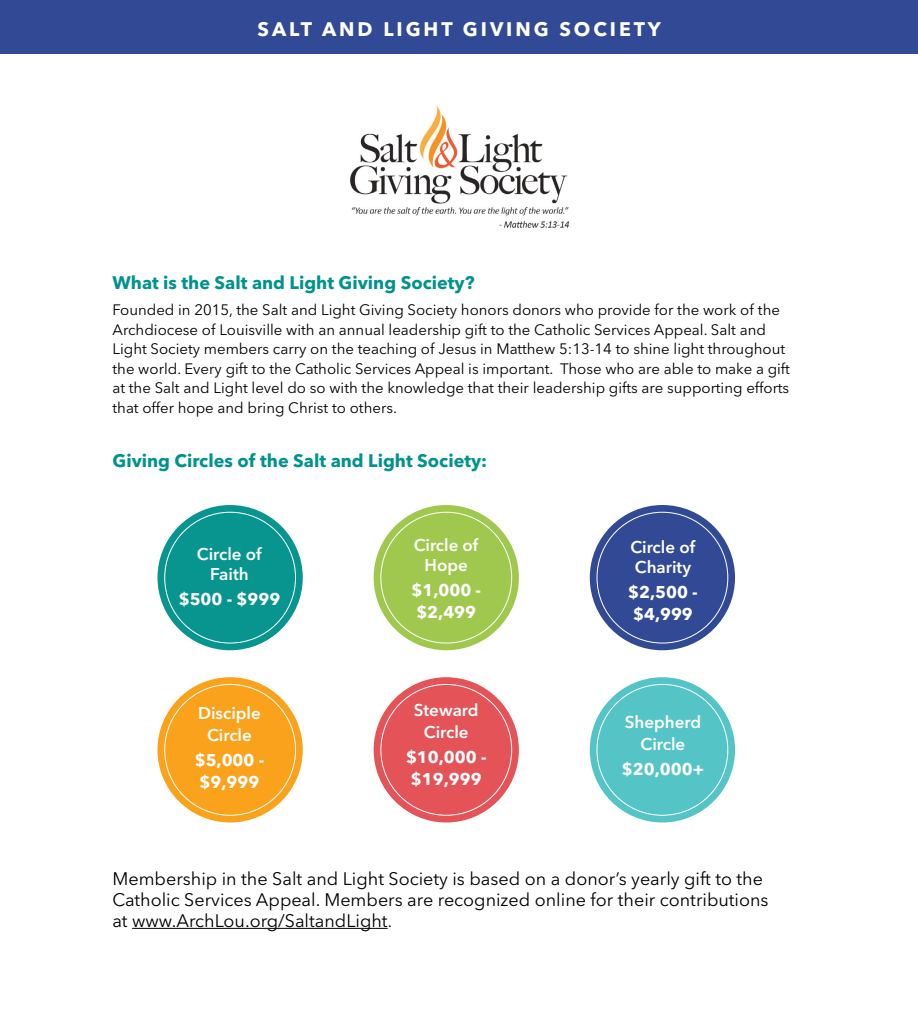
<style>
.page{position:relative;width:918px;height:1026px;background:#fff}
.page>*{position:absolute;margin:0;border:0;box-sizing:border-box;transform-origin:0 0}
.t1{font:700 19.5px "Avenir Next LT Pro";letter-spacing:.15em;color:#fff}
.t2{font:18px/20.7px "Avenir Next LT Pro";color:#000}
.t3{font:700 18px "Avenir Next LT Pro";color:#00938d}
.t4{font:600 16.95px/20.4px "Avenir Next LT Pro";color:#fff;text-align:center}
.t5{font:700 16.95px/22px "Avenir Next LT Pro";color:#fff}
.t6{font:15px/19.5px "Avenir Next LT Pro";color:#000}
.s1{font-size:16.5px}
</style>
<div class="page">
<div style="left:0;top:0;width:918px;height:53px;background:#324995"></div>
<img style="left:350px;top:106px;width:219px;height:122px">
<div style="left:158px;top:505px;width:145px;height:145px;background:#08958f;border-radius:50%"></div>
<div style="left:158px;top:677px;width:145px;height:146px;background:#faa21b;border-radius:50%"></div>
<div style="left:374px;top:505px;width:145px;height:145px;background:#a0c84f;border-radius:50%"></div>
<div style="left:374px;top:677px;width:145px;height:146px;background:#e35358;border-radius:50%"></div>
<div style="left:590px;top:505px;width:145px;height:145px;background:#324995;border-radius:50%"></div>
<div style="left:590px;top:677px;width:145px;height:146px;background:#54c4c7;border-radius:50%"></div>
<hr style="left:132px;top:928px;width:256px;height:1px;background:#000">
<h1 class="t1" style="left:258px;top:17px;width:405px">SALT AND LIGHT GIVING SOCIETY</h1>
<p class="t3" style="left:112px;top:272px;width:364px">What is the Salt and Light Giving Society?</p>
<p class="t6" style="left:112px;top:300px;width:679px">Founded in 2015, the Salt and Light Giving Society honors donors who provide for the work of the Archdiocese of Louisville with an annual leadership gift to the Catholic Services Appeal. Salt and Light Society members carry on the teaching of Jesus in Matthew 5:13-14 to shine light throughout the world. Every gift to the Catholic Services Appeal is important. Those who are able to make a gift at the Salt and Light level do so with the knowledge that their leadership gifts are supporting efforts that offer hope and bring Christ to others.</p>
<p class="t3" style="left:112px;top:450px;width:376px">Giving Circles of the Salt and Light Society:</p>
<p class="t4" style="left:197px;top:543px;width:66px">Circle of<br>Faith</p>
<p class="t5" style="left:179px;top:588px;width:103px">$500 - $999</p>
<p class="t4" style="left:198px;top:702px;width:64px;line-height:22px">Disciple<br>Circle</p>
<p class="t5" style="left:195px;top:749px;width:71px">$5,000 - $9,999</p>
<p class="t4" style="left:414px;top:535px;width:66px">Circle of<br>Hope</p>
<p class="t5" style="left:411px;top:579px;width:71px">$1,000 - $2,499</p>
<p class="t4" style="left:414px;top:699px;width:66px;line-height:22px">Steward<br>Circle</p>
<p class="t5" style="left:406px;top:746px;width:82px">$10,000 - $19,999</p>
<p class="t4" style="left:630px;top:537px;width:66px;text-align:left">Circle of<br>Charity</p>
<p class="t5" style="left:628px;top:581px;width:71px">$2,500 - $4,999</p>
<p class="t4" style="left:625px;top:711px;width:78px;line-height:22px">Shepherd<br>Circle</p>
<p class="t5" style="left:622px;top:758px;width:84px">$20,000+</p>
<p class="t2" style="left:112px;top:869px;width:658px">Membership in the Salt and Light Society is based on a donor’s yearly gift to the<br>Catholic Services Appeal. Members are recognized online for their contributions at www.ArchLou.org/SaltandLight<span class="s1">.</span></p>
</div>
